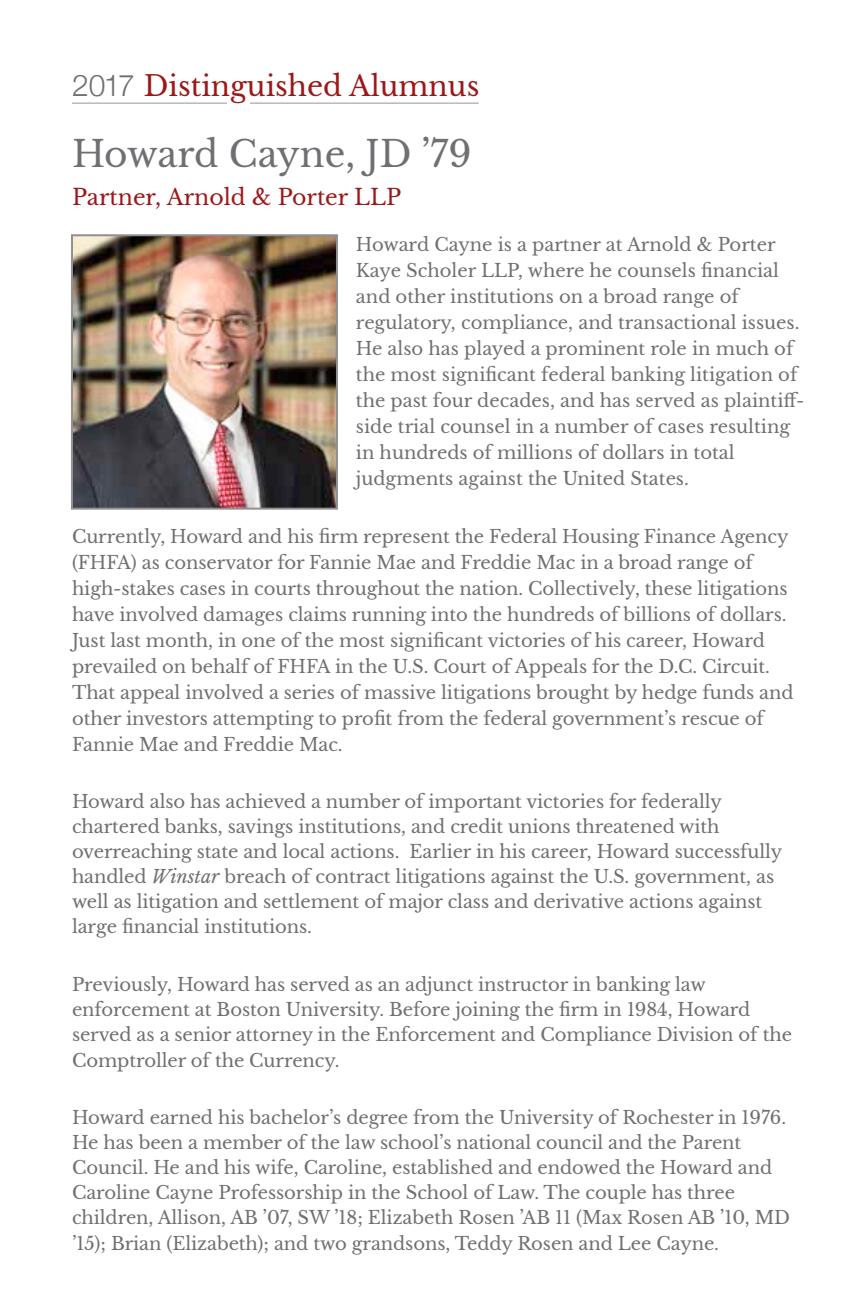
<style>
.page{position:relative;width:864px;height:1296px;background:#fff}
.page>*{position:absolute;margin:0;border:0;box-sizing:border-box;transform-origin:0 0}
.intro_text_new{font:36px "Libre Baskerville";color:#706f73}
.t1{font:28px "Libre Baskerville";color:#9d1718}
.t2{font:22px "Libre Baskerville";color:#9d1718}
.intro_text_new-2{font:18px/26px "Libre Baskerville";letter-spacing:-.005em;color:#706f73}
.s1{font-family:"Helvetica Neue";font-weight:300;font-size:30px;color:#706f73}
.s2{font-style:italic}
</style>
<div class="page">
<hr style="left:72px;top:103px;width:407px;height:1px;background:#939598">
<div style="left:228px;top:96px;width:22px;height:14px;background:#fff"></div>
<img style="left:74px;top:237px;width:261px;height:270px">
<div style="left:71px;top:234px;width:267px;height:276px;border:2px solid #908f91"></div>
<p class="t1" style="left:72px;top:69px;width:409px"><span class="s1">2017</span> Distinguished Alumnus</p>
<p class="intro_text_new" style="left:72px;top:132px;width:401px">Howard Cayne, JD ’79</p>
<p class="t2" style="left:72px;top:184px;width:331px">Partner, Arnold &amp; Porter LLP</p>
<p class="intro_text_new-2" style="left:356px;top:231px;width:450px">Howard Cayne is a partner at Arnold &amp; Porter Kaye Scholer LLP, where he counsels financial and other institutions on a broad range of regulatory, compliance, and transactional issues.<br>He also has played a prominent role in much of the most significant federal banking litigation of the past four decades, and has served as plaintiff&shy;side trial counsel in a number of cases resulting in hundreds of millions of dollars in total judgments against the United States.</p>
<p class="intro_text_new-2" style="left:72px;top:523px;width:723px">Currently, Howard and his firm represent the Federal Housing Finance Agency (FHFA) as conservator for Fannie Mae and Freddie Mac in a broad range of high-stakes cases in courts throughout the nation. Collectively, these litigations have involved damages claims running into the hundreds of billions of dollars.<br>Just last month, in one of the most significant victories of his career, Howard prevailed on behalf of FHFA in the U.S. Court of Appeals for the D.C. Circuit.<br>That appeal involved a series of massive litigations brought by hedge funds and other investors attempting to profit from the federal government’s rescue of Fannie Mae and Freddie Mac.</p>
<p class="intro_text_new-2" style="left:72px;top:789px;width:712px;line-height:25px">Howard also has achieved a number of important victories for federally chartered banks, savings institutions, and credit unions threatened with overreaching state and local actions. Earlier in his career, Howard successfully handled <span class="s2">Winstar</span> breach of contract litigations against the U.S. government, as well as litigation and settlement of major class and derivative actions against large financial institutions.</p>
<p class="intro_text_new-2" style="left:72px;top:972px;width:721px;line-height:25.4px">Previously, Howard has served as an adjunct instructor in banking law enforcement at Boston University. Before joining the firm in 1984, Howard served as a senior attorney in the Enforcement and Compliance Division of the Comptroller of the Currency.</p>
<p class="intro_text_new-2" style="left:72px;top:1105px;width:720px;line-height:25.2px">Howard earned his bachelor’s degree from the University of Rochester in 1976.<br>He has been a member of the law school’s national council and the Parent Council. He and his wife, Caroline, established and endowed the Howard and Caroline Cayne Professorship in the School of Law. The couple has three children, Allison, AB ’07, SW ’18; Elizabeth Rosen ’AB 11 (Max Rosen AB ’10, MD ’15); Brian (Elizabeth); and two grandsons, Teddy Rosen and Lee Cayne.</p>
</div>
